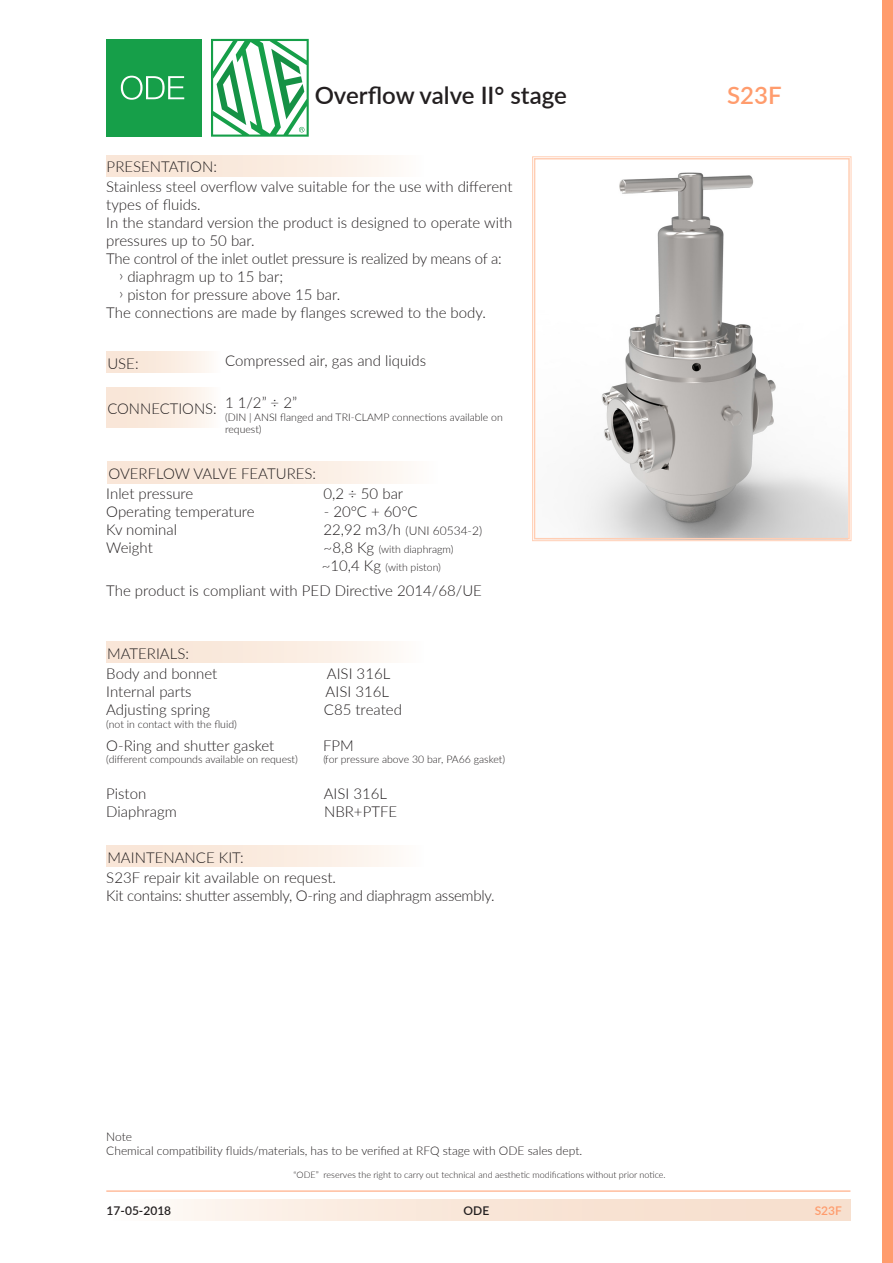
<style>
.page{position:relative;width:893px;height:1263px;background:#fff}
.page>*{position:absolute;margin:0;border:0;box-sizing:border-box;transform-origin:0 0}
.t1{font:600 24px "Lato";color:#231f20}
.t2{font:600 24px "Lato";color:#ff9c6d}
.t3{font:300 15px/18px "Lato";color:#231f20}
.t4{font:300 15px "Lato";letter-spacing:-.02em;color:#231f20}
.t5{font:300 12px "Lato";color:#231f20}
.t6{font:600 12px "Lato";color:#231f20}
.t7{font:600 12px "Lato";color:#ff9c6d}
.t8{font:300 10.5px/12.6px "Lato";color:#231f20}
.t9{font:300 9px "Lato";color:#231f20}
.s1{font-size:15px}
</style>
<div class="page">
<div style="left:882px;top:0;width:11px;height:1263px;background:#ff9c6d"></div>
<hr style="left:106px;top:1191px;width:744px;height:1px;background:#ff9c6d">
<div style="left:106px;top:39px;width:95px;height:97px;background:#169f49"></div>
<svg style="left:121px;top:76px;width:63px;height:24px"></svg>
<svg style="left:211px;top:39px;width:98px;height:98px"></svg>
<div style="left:106px;top:155px;width:319px;height:21px;background:linear-gradient(to right,#f8e2d1,#fdf9f5)"></div>
<div style="left:106px;top:387px;width:115px;height:41px;background:linear-gradient(to right,#f8e2d1,#fdf8f4)"></div>
<div style="left:106px;top:351px;width:115px;height:22px;background:linear-gradient(to right,#f8e2d1,#fdf8f4)"></div>
<div style="left:106px;top:1199px;width:744px;height:22px;background:linear-gradient(to right,#fdf8f3,#f6dac6)"></div>
<div style="left:107px;top:462px;width:332px;height:21px;background:linear-gradient(to right,#f8e2d1,#fdf9f5)"></div>
<div style="left:106px;top:641px;width:319px;height:21px;background:linear-gradient(to right,#f8e2d1,#fdf9f5)"></div>
<div style="left:106px;top:845px;width:319px;height:21px;background:linear-gradient(to right,#f8e2d1,#fdf9f5)"></div>
<svg style="left:532px;top:156px;width:319px;height:385px"></svg>
<div style="left:534px;top:158px;width:316px;height:381px;border:2px solid #ffceb4"></div>
<p class="t3" style="left:107px;top:157px;width:112px">PRESENTATION:</p>
<p class="t1" style="left:315px;top:78px;width:254px">Overflow valve II° stage</p>
<p class="t3" style="left:106px;top:177px;width:408px">Stainless steel overflow valve suitable for the use with different types of fluids.</p>
<p class="t3" style="left:106px;top:213px;width:408px">In the standard version the product is designed to operate with pressures up to 50 bar.</p>
<p class="t4" style="left:106px;top:248px;width:397px">The control of the inlet outlet pressure is realized by means of a:</p>
<p class="t3" style="left:119px;top:267px;width:166px">› diaphragm up to 15 bar;</p>
<p class="t3" style="left:119px;top:285px;width:223px">› piston for pressure above 15 bar.</p>
<p class="t3" style="left:106px;top:303px;width:381px">The connections are made by flanges screwed to the body.</p>
<p class="t3" style="left:107px;top:354px;width:33px">USE:</p>
<p class="t3" style="left:107px;top:399px;width:111px">CONNECTIONS:</p>
<p class="t3" style="left:225px;top:351px;width:203px">Compressed air, gas and liquids</p>
<p class="t3" style="left:225px;top:393px;width:74px">1 1/2” ÷ 2”</p>
<p class="t8" style="left:225px;top:410px;width:279px">(DIN | ANSI flanged and TRI-CLAMP connections available on request)</p>
<p class="t3" style="left:108px;top:464px;width:209px">OVERFLOW VALVE FEATURES:</p>
<p class="t3" style="left:106px;top:484px;width:89px">Inlet pressure</p>
<p class="t3" style="left:323px;top:484px;width:81px">0,2 ÷ 50 bar</p>
<p class="t3" style="left:106px;top:502px;width:150px">Operating temperature</p>
<p class="t3" style="left:324px;top:502px;width:95px">- 20°C + 60°C</p>
<p class="t3" style="left:106px;top:520px;width:72px">Kv nominal</p>
<p class="t5" style="left:323px;top:522px;width:160px"><span class="s1">22,92 m3/h</span> (UNI 60534-2)</p>
<p class="t3" style="left:106px;top:538px;width:48px">Weight</p>
<p class="t8" style="left:324px;top:542px;width:131px"><span class="s1">~8,8 Kg</span> (with diaphragm)</p>
<p class="t8" style="left:322px;top:560px;width:121px"><span class="s1">~10,4 Kg</span> (with piston)</p>
<p class="t3" style="left:106px;top:581px;width:377px">The product is compliant with PED Directive 2014/68/UE</p>
<p class="t3" style="left:107px;top:644px;width:83px">MATERIALS:</p>
<p class="t3" style="left:106px;top:664px;width:113px">Body and bonnet</p>
<p class="t3" style="left:327px;top:664px;width:65px">AISI 316L</p>
<p class="t3" style="left:106px;top:682px;width:87px">Internal parts</p>
<p class="t3" style="left:326px;top:682px;width:65px">AISI 316L</p>
<p class="t3" style="left:106px;top:700px;width:105px">Adjusting spring</p>
<p class="t3" style="left:324px;top:700px;width:80px">C85 treated</p>
<p class="t8" style="left:106px;top:718px;width:132px">(not in contact with the fluid)</p>
<p class="t3" style="left:106px;top:736px;width:170px">O-Ring and shutter gasket</p>
<p class="t3" style="left:323px;top:736px;width:32px">FPM</p>
<p class="t8" style="left:106px;top:753px;width:193px">(different compounds available on request)</p>
<p class="t8" style="left:324px;top:753px;width:183px">(for pressure above 30 bar, PA66 gasket)</p>
<p class="t3" style="left:106px;top:784px;width:42px">Piston</p>
<p class="t3" style="left:324px;top:784px;width:65px">AISI 316L</p>
<p class="t3" style="left:106px;top:802px;width:72px">Diaphragm</p>
<p class="t3" style="left:324px;top:802px;width:75px">NBR+PTFE</p>
<p class="t3" style="left:107px;top:848px;width:138px">MAINTENANCE KIT:</p>
<p class="t3" style="left:106px;top:868px;width:231px">S23F repair kit available on request.</p>
<p class="t4" style="left:106px;top:885px;width:390px">Kit contains: shutter assembly, O-ring and diaphragm assembly.</p>
<p class="t2" style="left:727px;top:78px;width:56px">S23F</p>
<p class="t5" style="left:106px;top:1128px;width:27px">Note</p>
<p class="t5" style="left:106px;top:1142px;width:477px">Chemical compatibility fluids/materials, has to be verified at RFQ stage with ODE sales dept.</p>
<p class="t9" style="left:294px;top:1168px;width:374px">“ODE” reserves the right to carry out technical and aesthetic modifications without prior notice.</p>
<p class="t6" style="left:107px;top:1201px;width:66px">17-05-2018</p>
<p class="t6" style="left:464px;top:1201px;width:27px">ODE</p>
<p class="t7" style="left:815px;top:1201px;width:29px">S23F</p>
</div>
